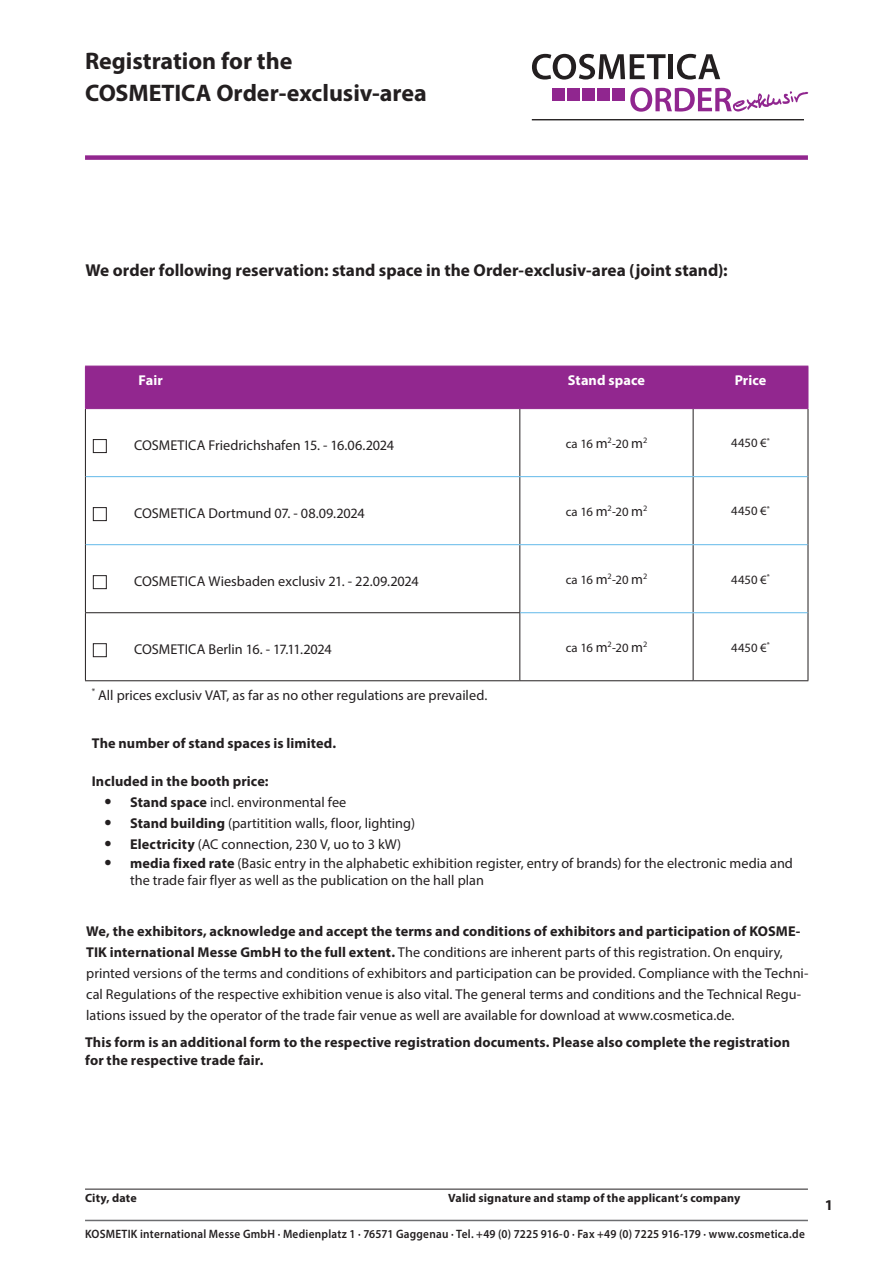
<style>
.page{position:relative;width:893px;height:1263px;background:#fff}
.page>*{position:absolute;margin:0;border:0;box-sizing:border-box;transform-origin:0 0}
.t1{font:700 24px/31.5px "Myriad Pro";letter-spacing:-.005em;color:#231f20}
.Grundschrift_bold{font:700 17.25px "Myriad Pro";color:#231f20}
.t2{font:700 15px "Myriad Pro";color:#231f20}
.Grundschrift{font:14.25px/21px "Myriad Pro";color:#231f20}
.Grundschrift-2{font:700 14.25px/18.8px "Myriad Pro";letter-spacing:.01em;color:#231f20}
.tabellentext{font:14.25px "Myriad Pro";color:#231f20}
.Tabelle_fett{font:700 14.25px "Myriad Pro";letter-spacing:.005em;color:#fff}
.Tabelle_Grundschrift{font:12.75px "Myriad Pro";letter-spacing:-.005em;color:#231f20}
.t3{font:600 12.15px "Myriad Pro";letter-spacing:.02em;color:#231f20;scale:.93 1}
.t4{font:700 12px "Myriad Pro";letter-spacing:.015em;color:#231f20}
.s1{font-size:14.25px}
.s2{font-weight:700;font-size:21px}
.s3{font-weight:700}
</style>
<div class="page">
<hr style="left:85px;top:1189px;width:723px;height:1px;background:#231f20">
<div style="left:86px;top:367px;width:722px;height:41px;background:#92278f"></div>
<hr style="left:85px;top:409px;width:1px;height:68px;background:#231f20">
<hr style="left:519px;top:409px;width:1px;height:67px;background:#231f20">
<hr style="left:693px;top:409px;width:1px;height:67px;background:#231f20">
<hr style="left:808px;top:409px;width:1px;height:68px;background:#231f20">
<hr style="left:85px;top:477px;width:1px;height:68px;background:#231f20">
<hr style="left:519px;top:477px;width:1px;height:67px;background:#231f20">
<hr style="left:693px;top:477px;width:1px;height:67px;background:#231f20">
<hr style="left:808px;top:477px;width:1px;height:68px;background:#231f20">
<hr style="left:85px;top:545px;width:1px;height:67px;background:#231f20">
<hr style="left:519px;top:545px;width:1px;height:67px;background:#231f20">
<hr style="left:693px;top:545px;width:1px;height:67px;background:#231f20">
<hr style="left:808px;top:545px;width:1px;height:68px;background:#231f20">
<hr style="left:85px;top:613px;width:1px;height:67px;background:#231f20">
<hr style="left:519px;top:613px;width:1px;height:67px;background:#231f20">
<hr style="left:693px;top:613px;width:1px;height:67px;background:#231f20">
<hr style="left:808px;top:613px;width:1px;height:67px;background:#231f20">
<hr style="left:85px;top:612px;width:435px;height:1px;background:#231f20">
<hr style="left:85px;top:680px;width:435px;height:1px;background:#231f20">
<hr style="left:520px;top:680px;width:173px;height:1px;background:#231f20">
<hr style="left:693px;top:680px;width:115px;height:1px;background:#231f20">
<hr style="left:86px;top:476px;width:434px;height:1px;background:#63b9e9">
<hr style="left:520px;top:476px;width:173px;height:1px;background:#63b9e9">
<hr style="left:693px;top:476px;width:115px;height:1px;background:#63b9e9">
<hr style="left:86px;top:544px;width:434px;height:1px;background:#63b9e9">
<hr style="left:520px;top:544px;width:173px;height:1px;background:#63b9e9">
<hr style="left:693px;top:544px;width:115px;height:1px;background:#63b9e9">
<hr style="left:520px;top:612px;width:173px;height:1px;background:#63b9e9">
<hr style="left:693px;top:612px;width:115px;height:1px;background:#63b9e9">
<hr style="left:85px;top:366px;width:435px;height:1px;background:#92278f">
<hr style="left:85px;top:366px;width:1px;height:42px;background:#92278f">
<hr style="left:520px;top:366px;width:173px;height:1px;background:#92278f">
<hr style="left:519px;top:366px;width:1px;height:42px;background:#92278f">
<hr style="left:693px;top:366px;width:115px;height:1px;background:#92278f">
<hr style="left:693px;top:366px;width:1px;height:42px;background:#92278f">
<hr style="left:808px;top:366px;width:1px;height:42px;background:#92278f">
<hr style="left:85px;top:408px;width:435px;height:1px;background:#92278f">
<hr style="left:520px;top:408px;width:173px;height:1px;background:#92278f">
<hr style="left:693px;top:408px;width:115px;height:1px;background:#92278f">
<div style="left:582px;top:88px;width:13px;height:12px;background:#90268f"></div>
<div style="left:553px;top:88px;width:12px;height:12px;background:#90268f"></div>
<div style="left:567px;top:88px;width:13px;height:12px;background:#90268f"></div>
<div style="left:597px;top:88px;width:13px;height:12px;background:#90268f"></div>
<div style="left:612px;top:88px;width:12px;height:12px;background:#90268f"></div>
<hr style="left:532px;top:119px;width:272px;height:1px;background:#231f20">
<svg style="left:532px;top:54px;width:134px;height:26px"></svg>
<div style="left:668px;top:54px;width:5px;height:25px;background:#231f20"></div>
<svg style="left:677px;top:54px;width:43px;height:26px"></svg>
<svg style="left:630px;top:88px;width:178px;height:24px"></svg>
<div style="left:85px;top:155px;width:723px;height:5px;background:#92278f"></div>
<hr style="left:85px;top:1220px;width:723px;height:1px;background:#6c6d70">
<h1 class="t1" style="left:85px;top:44px;width:343px">Registration for the<br>COSMETICA Order-exclusiv-area</h1>
<p class="Grundschrift_bold" style="left:85px;top:259px;width:644px">We order following reservation: stand space in the Order-exclusiv-area (joint stand):</p>
<p class="Tabelle_fett" style="left:139px;top:371px;width:26px">Fair</p>
<p class="Tabelle_fett" style="left:568px;top:371px;width:79px">Stand space</p>
<p class="Tabelle_fett" style="left:735px;top:371px;width:33px">Price</p>
<p class="tabellentext" style="left:134px;top:436px;width:261px">COSMETICA Friedrichshafen 15. - 16.06.2024</p>
<p class="Tabelle_Grundschrift" style="left:566px;top:436px;width:83px">ca 16 <span class="s1">m</span><sup>2</sup>-20 <span class="s1">m</span><sup>2</sup></p>
<p class="Tabelle_Grundschrift" style="left:731px;top:435px;width:40px">4450 €<sup>*</sup></p>
<p class="tabellentext" style="left:134px;top:504px;width:232px">COSMETICA Dortmund 07. - 08.09.2024</p>
<p class="Tabelle_Grundschrift" style="left:566px;top:504px;width:83px">ca 16 <span class="s1">m</span><sup>2</sup>-20 <span class="s1">m</span><sup>2</sup></p>
<p class="Tabelle_Grundschrift" style="left:731px;top:503px;width:40px">4450 €<sup>*</sup></p>
<p class="tabellentext" style="left:134px;top:572px;width:286px">COSMETICA Wiesbaden exclusiv 21. - 22.09.2024</p>
<p class="Tabelle_Grundschrift" style="left:566px;top:572px;width:83px">ca 16 <span class="s1">m</span><sup>2</sup>-20 <span class="s1">m</span><sup>2</sup></p>
<p class="Tabelle_Grundschrift" style="left:731px;top:571px;width:40px">4450 €<sup>*</sup></p>
<p class="tabellentext" style="left:134px;top:640px;width:199px">COSMETICA Berlin 16. - 17.11.2024</p>
<p class="Tabelle_Grundschrift" style="left:566px;top:640px;width:83px">ca 16 <span class="s1">m</span><sup>2</sup>-20 <span class="s1">m</span><sup>2</sup></p>
<p class="Tabelle_Grundschrift" style="left:731px;top:639px;width:40px">4450 €<sup>*</sup></p>
<p class="Grundschrift" style="left:92px;top:684px;width:397px"><sup>*</sup> All prices exclusiv VAT, as far as no other regulations are prevailed.</p>
<p class="Grundschrift-2" style="left:92px;top:734px;width:246px">The number of stand spaces is limited.</p>
<p class="Grundschrift-2" style="left:92px;top:771px;width:178px">Included in the booth price:</p>
<p class="Grundschrift" style="left:105px;top:791px;width:243px"><span class="s2">•</span> <span class="s3">Stand space</span> incl. environmental fee</p>
<p class="Grundschrift" style="left:105px;top:812px;width:312px"><span class="s2">•</span> <span class="s3">Stand building</span> (partitition walls, floor, lighting)</p>
<p class="Grundschrift" style="left:105px;top:833px;width:298px"><span class="s2">•</span> <span class="s3">Electricity</span> (AC connection, 230 V, uo to 3 kW)</p>
<p class="Grundschrift" style="left:130px;top:854px;width:664px;line-height:17.1px;text-indent:-26px"><span class="s2">•</span> <span class="s3">media fixed rate</span> (Basic entry in the alphabetic exhibition register, entry of brands) for the electronic media and the trade fair flyer as well as the publication on the hall plan</p>
<p class="Grundschrift" style="left:86px;top:920px;width:724px"><span class="s3">We, the exhibitors, acknowledge and accept the terms and conditions of exhibitors and participation of KOSME-TIK international Messe GmbH to the full extent.</span> The conditions are inherent parts of this registration. On enquiry, printed versions of the terms and conditions of exhibitors and participation can be provided. Compliance with the Techni&shy;cal Regulations of the respective exhibition venue is also vital. The general terms and conditions and the Technical Regu&shy;lations issued by the operator of the trade fair venue as well are available for download at www.cosmetica.de.</p>
<p class="Grundschrift-2" style="left:85px;top:1032px;width:706px">This form is an additional form to the respective registration documents. Please also complete the registration for the respective trade fair.</p>
<p class="t4" style="left:85px;top:1190px;width:53px">City, date</p>
<p class="t4" style="left:448px;top:1190px;width:294px">Valid signature and stamp of the applicant‘s company</p>
<p class="t3" style="left:85px;top:1226px;width:775px">KOSMETIK international Messe GmbH · Medienplatz 1 · 76571 Gaggenau · Tel. +49 (0) 7225 916-0 · Fax +49 (0) 7225 916-179 · www.cosmetica.de</p>
<p class="t2" style="left:825px;top:1195px;width:10px">1</p>
</div>
